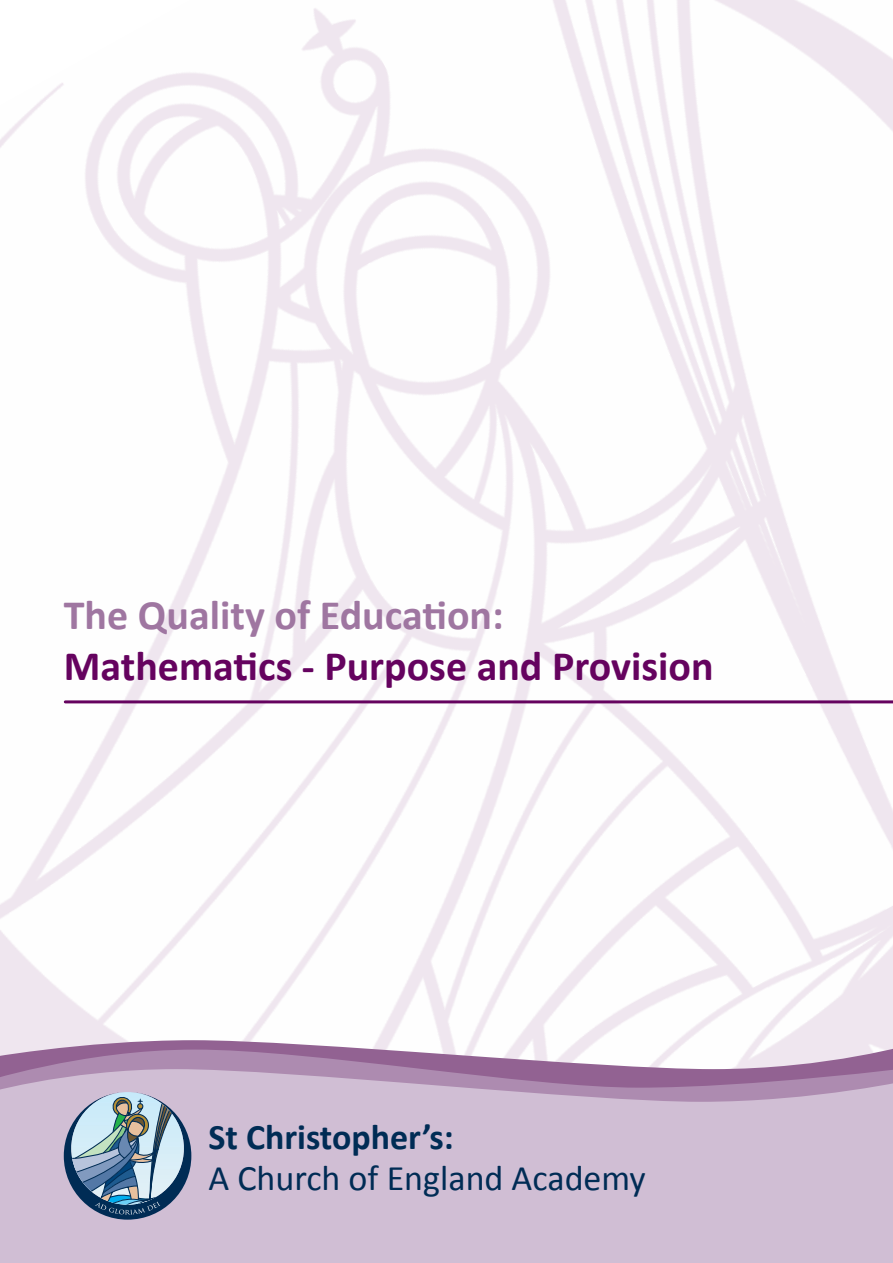
<style>
.page{position:relative;width:893px;height:1263px;background:#fff}
.page>*{position:absolute;margin:0;border:0;box-sizing:border-box;transform-origin:0 0}
.t1{font:700 42px "Calibri";color:#65035f}
.t2{font:700 42px "Calibri";color:#9f76a1}
.t3{font:36px "Calibri";color:#002c55}
.t4{font:700 36px "Calibri";color:#002c55}
</style>
<div class="page">
<img style="left:0;top:0;width:893px;height:1040px">
<svg style="left:0;top:1040px;width:893px;height:9px"></svg>
<svg style="left:0;top:1049px;width:893px;height:20px"></svg>
<svg style="left:0;top:1069px;width:893px;height:194px;background:#cbb7cf"></svg>
<svg style="left:64px;top:1092px;width:127px;height:128px;background:#8b9fb3"></svg>
<hr style="left:65px;top:700px;width:828px;height:3px;background:#65035f">
<p class="t2" style="left:64px;top:586px;width:441px">The Quality of Education:</p>
<p class="t1" style="left:64px;top:636px;width:651px">Mathematics - Purpose and Provision</p>
<p class="t4" style="left:208px;top:1112px;width:247px">St Christopher’s:</p>
<p class="t3" style="left:208px;top:1153px;width:439px">A Church of England Academy</p>
</div>
